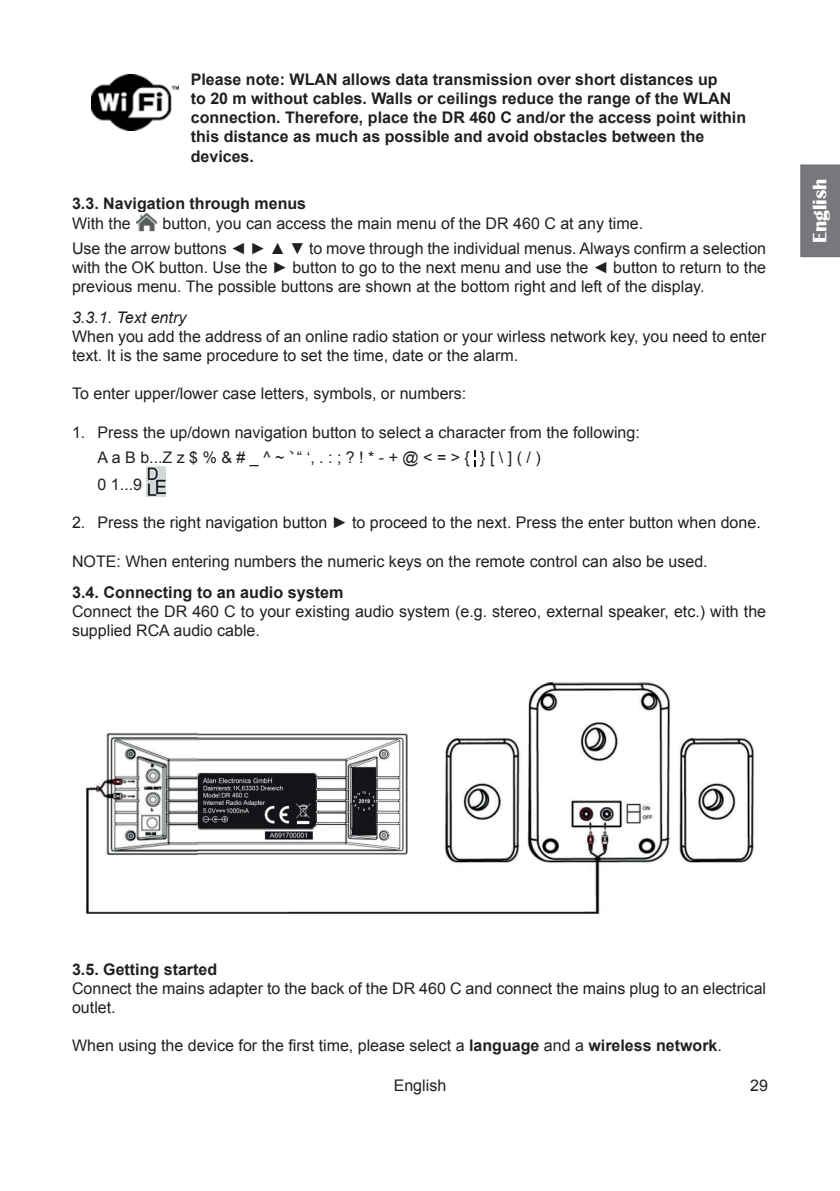
<style>
.page{position:relative;width:840px;height:1191px;background:#fff}
.page>*{position:absolute;margin:0;border:0;box-sizing:border-box;transform-origin:0 0}
.t1{font:700 20px "Britannic";color:#fff}
.t2{font:700 16.2px "Arial";color:#231f20}
.t3{font:16px/19.2px "Arial";color:#231f20}
.t4{font:700 16px/19.2px "Arial";color:#231f20}
.t5{font:italic 16px "Arial";color:#231f20}
.t6{font:16px "Koz Min Pr 6 N";color:#231f20}
.s1{font-weight:700}
</style>
<div class="page">
<div style="left:800px;top:164px;width:39px;height:93px;background:#76787b"></div>
<img style="left:91px;top:74px;width:87px;height:56px">
<img style="left:137px;top:213px;width:19px;height:18px">
<svg style="left:474px;top:450px;width:1px;height:17px"></svg>
<img style="left:146px;top:466px;width:20px;height:31px">
<img style="left:85px;top:680px;width:669px;height:234px">
<p class="t4" style="left:191px;top:70px;width:556px">Please note: WLAN allows data transmission over short distances up<br>to 20 m without cables. Walls or ceilings reduce the range of the WLAN connection. Therefore, place the DR 460 C and/or the access point within this distance as much as possible and avoid obstacles between the devices.</p>
<p class="t4" style="left:72px;top:194px;width:235px">3.3. Navigation through menus</p>
<p class="t3" style="left:72px;top:214px;width:60px">With the</p>
<p class="t3" style="left:72px;top:211px;width:695px;line-height:24.8px;text-indent:90px">button, you can access the main menu of the DR 460 C at any time.<br>Use the arrow buttons ◄ ► ▲ ▼ to move through the individual menus. Always confirm a selection</p>
<p class="t3" style="left:72px;top:258px;width:695px">with the OK button. Use the ► button to go to the next menu and use the ◄ button to return to the previous menu. The possible buttons are shown at the bottom right and left of the display.</p>
<p class="t5" style="left:72px;top:306px;width:116px">3.3.1. Text entry</p>
<p class="t3" style="left:72px;top:327px;width:695px">When you add the address of an online radio station or your wirless network key, you need to enter text. It is the same procedure to set the time, date or the alarm.</p>
<p class="t3" style="left:72px;top:384px;width:395px">To enter upper/lower case letters, symbols, or numbers:</p>
<p class="t3" style="left:98px;top:420px;width:543px;line-height:24.8px;text-indent:-26px">1. Press the up/down navigation button to select a character from the following:<br>A a B b...Z z $ % &amp; # _ ^ ~</p>
<p class="t6" style="left:288px;top:438px;width:17px">、</p>
<p class="t3" style="left:297px;top:447px;width:245px">“ ‘, . : ; ? ! * - + @ &lt; = &gt; { } [ \ ] ( / )</p>
<p class="t3" style="left:98px;top:475px;width:46px">0 1...9</p>
<p class="t3" style="left:72px;top:513px;width:689px">2. Press the right navigation button ► to proceed to the next. Press the enter button when done.</p>
<p class="t3" style="left:72px;top:552px;width:636px">NOTE: When entering numbers the numeric keys on the remote control can also be used.</p>
<p class="t2" style="left:72px;top:581px;width:273px">3.4. Connecting to an audio system</p>
<p class="t3" style="left:72px;top:602px;width:695px">Connect the DR 460 C to your existing audio system (e.g. stereo, external speaker, etc.) with the supplied RCA audio cable.</p>
<p class="t1" style="left:808px;top:243px;width:66px;rotate:-90deg">English</p>
<p class="t4" style="left:72px;top:960px;width:146px">3.5. Getting started</p>
<p class="t3" style="left:72px;top:978px;width:695px">Connect the mains adapter to the back of the DR 460 C and connect the mains plug to an electrical outlet.</p>
<p class="t3" style="left:72px;top:1036px;width:651px">When using the device for the first time, please select a <span class="s1">language</span> and a <span class="s1">wireless network</span>.</p>
<p class="t3" style="left:393px;top:1075px;width:54px">English</p>
<p class="t3" style="left:749px;top:1075px;width:19px">29</p>
</div>
